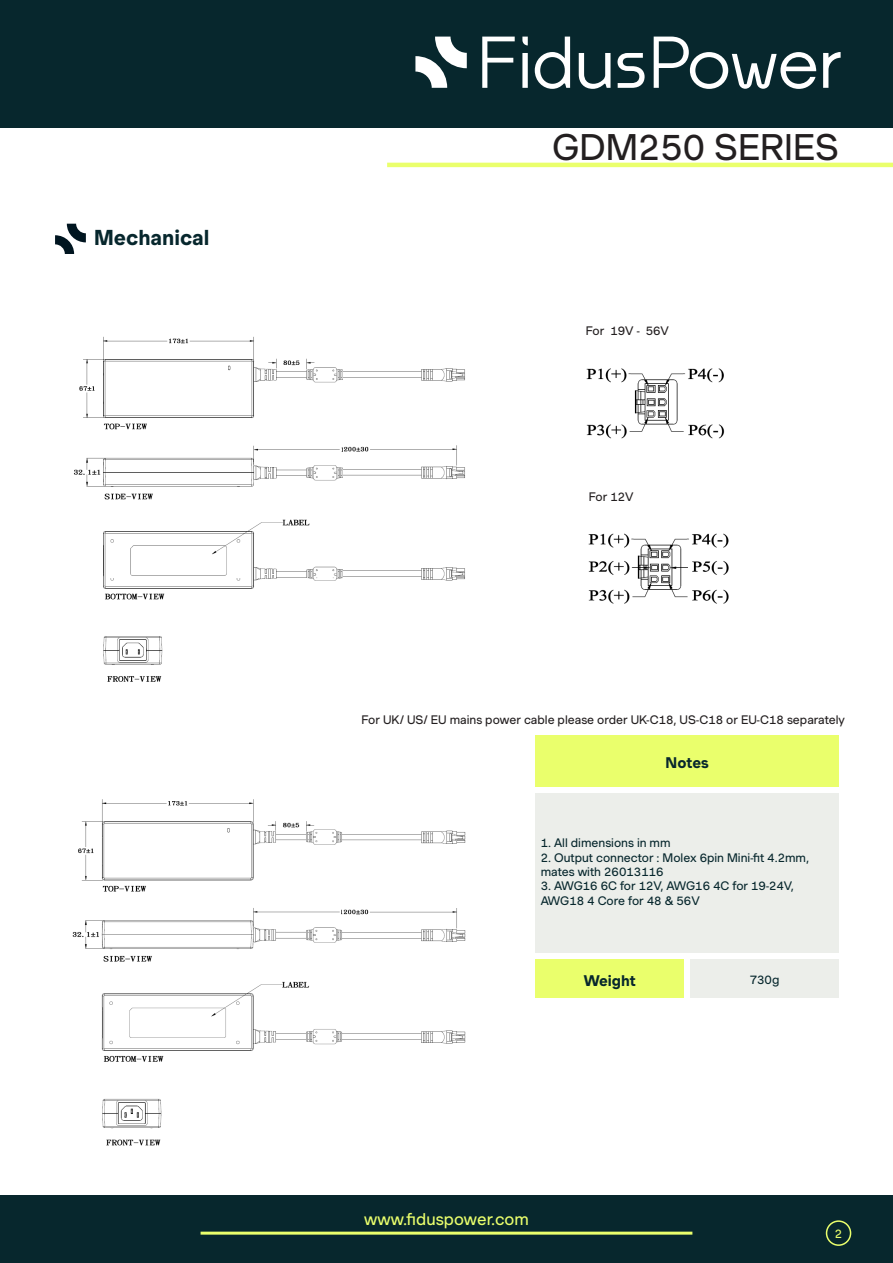
<style>
.page{position:relative;width:893px;height:1263px;background:#fff}
.page>*{position:absolute;margin:0;border:0;box-sizing:border-box;transform-origin:0 0}
.Other_Page_Part_Number{font:36px "Muoto";color:#231f20}
.Green_Titles{font:700 21px "Muoto";color:#07272d}
.t1{font:16.5px "Muoto";color:#eaff6c}
.Data_On_Left{font:700 15px "Muoto";color:#07272d}
.Data_Input{font:12px/14.4px "Muoto";color:#07272d}
.Data_On_Left-2{font:12px "Muoto";color:#231f20}
.Data_On_Left-3{font:12px "Muoto";color:#07272d}
.Data_On_Left-4{font:12px "Muoto";color:#eaff6c}
</style>
<div class="page">
<div style="left:0;top:0;width:893px;height:128px;background:#07272d"></div>
<div style="left:0;top:1196px;width:893px;height:67px;background:#07272d"></div>
<hr style="left:201px;top:1231px;width:491px;height:3px;background:#eaff6c">
<div style="left:826px;top:1220px;width:25px;height:26px;border:2px solid #eaff6c;border-radius:50%"></div>
<hr style="left:387px;top:163px;width:506px;height:4px;background:#eaff6c">
<div style="left:535px;top:793px;width:304px;height:159px;background:#eceeea"></div>
<div style="left:535px;top:736px;width:304px;height:51px;background:#eaff6c"></div>
<svg style="left:55px;top:224px;width:31px;height:30px"></svg>
<div style="left:690px;top:959px;width:149px;height:39px;background:#eceeea"></div>
<div style="left:535px;top:959px;width:149px;height:39px;background:#eaff6c"></div>
<svg style="left:482px;top:37px;width:33px;height:51px"></svg>
<svg style="left:522px;top:37px;width:6px;height:51px"></svg>
<svg style="left:535px;top:37px;width:35px;height:52px"></svg>
<svg style="left:579px;top:53px;width:31px;height:36px"></svg>
<svg style="left:617px;top:53px;width:28px;height:35px"></svg>
<svg style="left:654px;top:37px;width:162px;height:52px"></svg>
<svg style="left:823px;top:52px;width:18px;height:36px"></svg>
<svg style="left:415px;top:37px;width:52px;height:51px"></svg>
<img style="left:74px;top:336px;width:391px;height:346px">
<img style="left:586px;top:368px;width:139px;height:71px">
<img style="left:588px;top:533px;width:141px;height:71px">
<img style="left:72px;top:799px;width:394px;height:347px">
<p class="Green_Titles" style="left:94px;top:221px;width:117px">Mechanical</p>
<p class="Other_Page_Part_Number" style="left:552px;top:121px;width:288px">GDM250 SERIES</p>
<p class="Data_On_Left-2" style="left:586px;top:322px;width:85px">For 19V - 56V</p>
<p class="Data_On_Left-2" style="left:589px;top:487px;width:46px">For 12V</p>
<p class="Data_On_Left-2" style="left:361px;top:710px;width:485px">For UK/ US/ EU mains power cable please order UK-C18, US-C18 or EU-C18 separately</p>
<p class="Data_On_Left" style="left:666px;top:752px;width:45px">Notes</p>
<p class="Data_Input" style="left:541px;top:835px;width:131px">1. All dimensions in mm</p>
<p class="Data_Input" style="left:541px;top:850px;width:270px">2. Output connector : Molex 6pin Mini-fit 4.2mm, mates with 26013116</p>
<p class="Data_Input" style="left:541px;top:879px;width:255px">3. AWG16 6C for 12V, AWG16 4C for 19-24V,<br>AWG18 4 Core for 48 &amp; 56V</p>
<p class="Data_On_Left" style="left:584px;top:969px;width:54px">Weight</p>
<h3 class="t1" style="left:364px;top:1207px;width:166px">www.fiduspower.com</h3>
<p class="Data_On_Left-3" style="left:750px;top:971px;width:31px">730g</p>
<p class="Data_On_Left-4" style="left:835px;top:1225px;width:9px">2</p>
</div>
